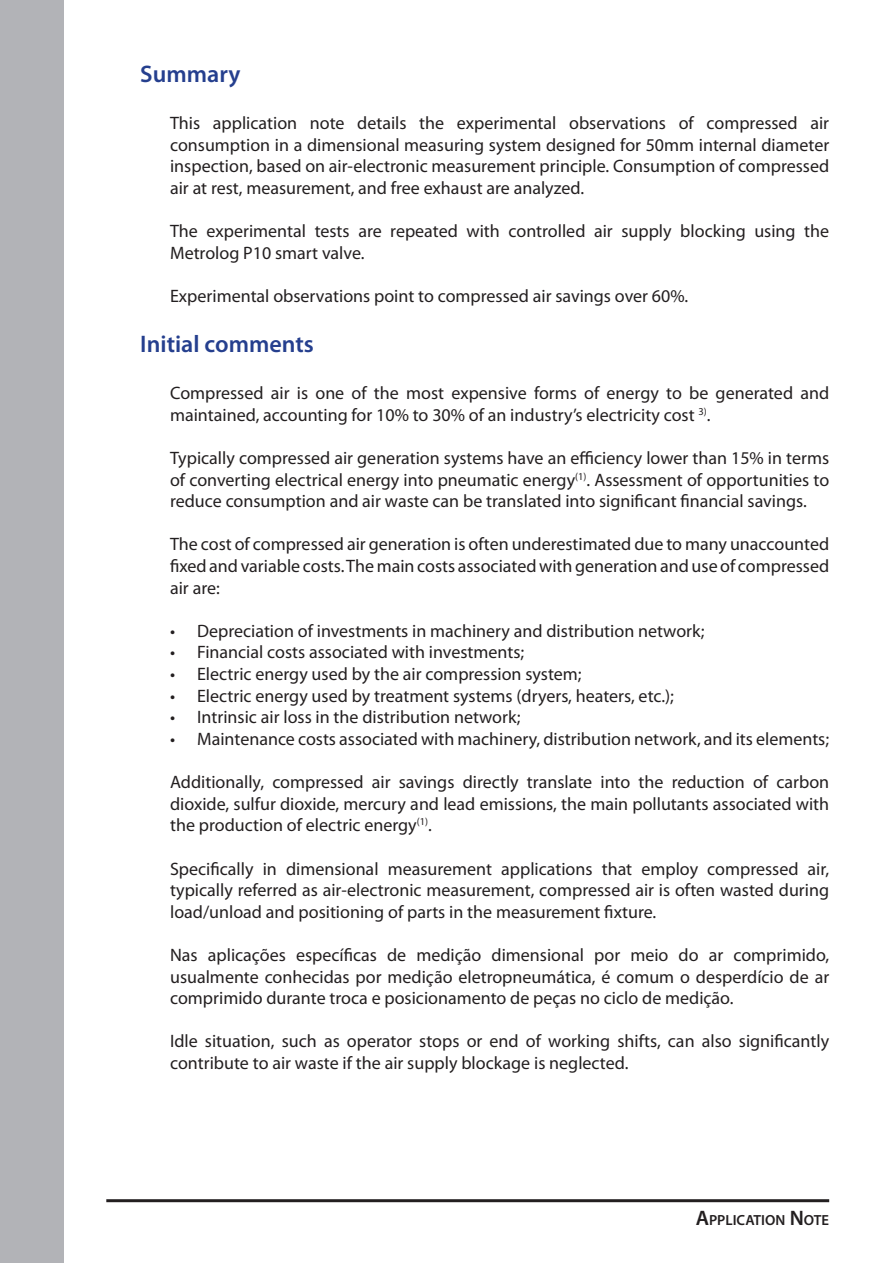
<style>
.page{position:relative;width:893px;height:1263px;background:#fff}
.page>*{position:absolute;margin:0;border:0;box-sizing:border-box;transform-origin:0 0}
.Heading_2{font:600 24px "Myriad Pro";color:#253f8e}
.Body{font:18px/21.6px "Myriad Pro";color:#231f20;text-align:justify}
.t1{font:600 14.7px "Myriad Pro";color:#231f20}
.s1{font-size:21px}
</style>
<div class="page">
<div style="left:0;top:802px;width:64px;height:461px;background:#b2b3b7"></div>
<div style="left:0;top:0;width:64px;height:802px;background:#b2b3b7"></div>
<hr style="left:106px;top:1199px;width:723px;height:3px;background:#231f20">
<p class="Heading_2" style="left:140px;top:58px;width:102px">Summary</p>
<p class="Body" style="left:170px;top:112px;width:661px">This application note details the experimental observations of compressed air consumption in a dimensional measuring system designed for 50mm internal diameter inspection, based on air-electronic measurement principle. Consumption of compressed air at rest, measurement, and free exhaust are analyzed.</p>
<p class="Body" style="left:170px;top:220px;width:661px">The experimental tests are repeated with controlled air supply blocking using the<br>Metrolog P10 smart valve.</p>
<p class="Body" style="left:170px;top:285px;width:520px">Experimental observations point to compressed air savings over 60%.</p>
<p class="Heading_2" style="left:140px;top:329px;width:175px">Initial comments</p>
<p class="Body" style="left:170px;top:382px;width:661px">Compressed air is one of the most expensive forms of energy to be generated and maintained, accounting for 10% to 30% of an industry’s electricity cost <sup>3)</sup>.</p>
<p class="Body" style="left:170px;top:447px;width:661px">Typically compressed air generation systems have an efficiency lower than 15% in terms of converting electrical energy into pneumatic energy<sup>(1)</sup>. Assessment of opportunities to reduce consumption and air waste can be translated into significant financial savings.</p>
<p class="Body" style="left:170px;top:533px;width:661px">The cost of compressed air generation is often underestimated due to many unaccounted fixed and variable costs. The main costs associated with generation and use of compressed air are:</p>
<p class="Body" style="left:170px;top:620px;width:536px">• Depreciation of investments in machinery and distribution network;</p>
<p class="Body" style="left:170px;top:641px;width:356px">• Financial costs associated with investments;</p>
<p class="Body" style="left:170px;top:663px;width:413px">• Electric energy used by the air compression system;</p>
<p class="Body" style="left:170px;top:684px;width:505px">• Electric energy used by treatment systems (dryers, heaters, etc.);</p>
<p class="Body" style="left:170px;top:706px;width:352px">• Intrinsic air loss in the distribution network;</p>
<p class="Body" style="left:170px;top:728px;width:660px">• Maintenance costs associated with machinery, distribution network, and its elements;</p>
<p class="Body" style="left:170px;top:771px;width:661px">Additionally, compressed air savings directly translate into the reduction of carbon dioxide, sulfur dioxide, mercury and lead emissions, the main pollutants associated with the production of electric energy<sup>(1)</sup>.</p>
<p class="Body" style="left:170px;top:857px;width:661px">Specifically in dimensional measurement applications that employ compressed air, typically referred as air-electronic measurement, compressed air is often wasted during load/unload and positioning of parts in the measurement fixture.</p>
<p class="Body" style="left:170px;top:944px;width:661px">Nas aplicações específicas de medição dimensional por meio do ar comprimido, usualmente conhecidas por medição eletropneumática, é comum o desperdício de ar comprimido durante troca e posicionamento de peças no ciclo de medição.</p>
<p class="Body" style="left:170px;top:1030px;width:661px">Idle situation, such as operator stops or end of working shifts, can also significantly contribute to air waste if the air supply blockage is neglected.</p>
<p class="t1" style="left:696px;top:1211px;width:135px"><span class="s1">A</span>PPLICATION <span class="s1">N</span> OTE</p>
</div>
